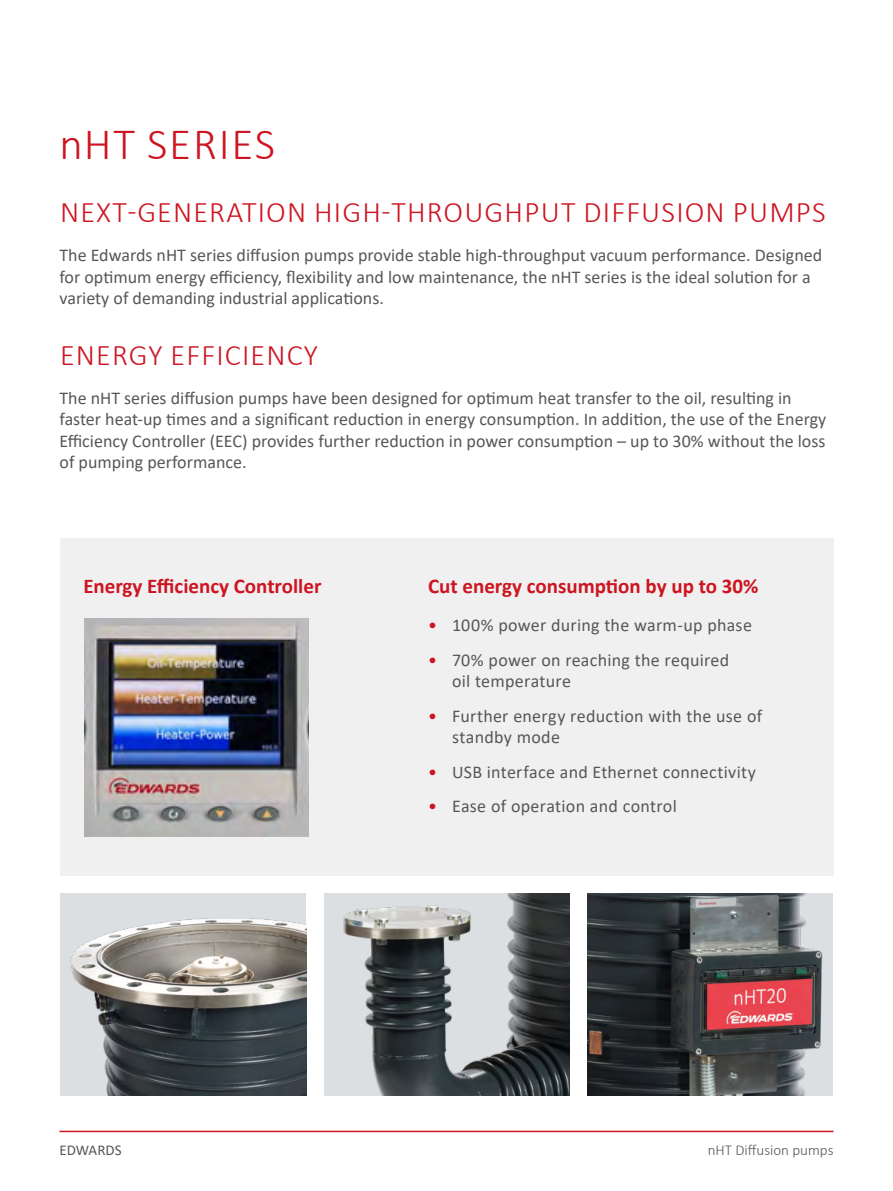
<style>
.page{position:relative;width:893px;height:1191px;background:#fff}
.page>*{position:absolute;margin:0;border:0;box-sizing:border-box;transform-origin:0 0}
.t1{font:300 45px "Calibri";letter-spacing:.04em;color:#cd1421}
.t2{font:300 30px "Calibri";letter-spacing:.04em;color:#cd1421}
.t3{font:700 21px "Calibri";color:#cd1421}
.t4{font:18px/21.6px "Calibri";color:#575756}
.t5{font:300 15px "Calibri";color:#575756}
.t6{font:15px "Calibri";color:#575756}
.s1{color:#cd1421}
</style>
<div class="page">
<hr style="left:60px;top:1130px;width:773px;height:2px;background:#cd1421">
<div style="left:60px;top:893px;width:246px;height:203px;background:#dbdfe1"></div>
<img style="left:70px;top:918px;width:236px;height:178px">
<img style="left:324px;top:893px;width:246px;height:203px">
<img style="left:587px;top:893px;width:246px;height:203px">
<div style="left:60px;top:538px;width:773px;height:337px;background:#f0f0f0"></div>
<img style="left:84px;top:618px;width:225px;height:219px">
<h1 class="t1" style="left:60px;top:116px;width:217px">nHT SERIES</h1>
<h2 class="t2" style="left:60px;top:194px;width:767px">NEXT-GENERATION HIGH-THROUGHPUT DIFFUSION PUMPS</h2>
<p class="t4" style="left:60px;top:244px;width:764px">The Edwards nHT series diffusion pumps provide stable high-throughput vacuum performance. Designed for optimum energy efficiency, flexibility and low maintenance, the nHT series is the ideal solution for a variety of demanding industrial applications.</p>
<h2 class="t2" style="left:60px;top:336px;width:259px">ENERGY EFFICIENCY</h2>
<p class="t4" style="left:60px;top:386px;width:768px">The nHT series diffusion pumps have been designed for optimum heat transfer to the oil, resulting in faster heat-up times and a significant reduction in energy consumption. In addition, the use of the Energy Efficiency Controller (EEC) provides further reduction in power consumption – up to 30% without the loss of pumping performance.</p>
<p class="t3" style="left:83px;top:571px;width:240px">Energy Efficiency Controller</p>
<p class="t3" style="left:428px;top:571px;width:332px">Cut energy consumption by up to 30%</p>
<p class="t4" style="left:428px;top:614px;width:325px"><span class="s1">•</span> 100% power during the warm-up phase</p>
<p class="t4" style="left:452px;top:648px;width:279px;text-indent:-24px"><span class="s1">•</span> 70% power on reaching the required oil temperature</p>
<p class="t4" style="left:452px;top:704px;width:312px;text-indent:-24px"><span class="s1">•</span> Further energy reduction with the use of standby mode</p>
<p class="t4" style="left:428px;top:760px;width:329px"><span class="s1">•</span> USB interface and Ethernet connectivity</p>
<p class="t4" style="left:428px;top:794px;width:250px"><span class="s1">•</span> Ease of operation and control</p>
<p class="t6" style="left:60px;top:1140px;width:64px">EDWARDS</p>
<p class="t5" style="left:708px;top:1141px;width:127px">nHT Diffusion pumps</p>
</div>
